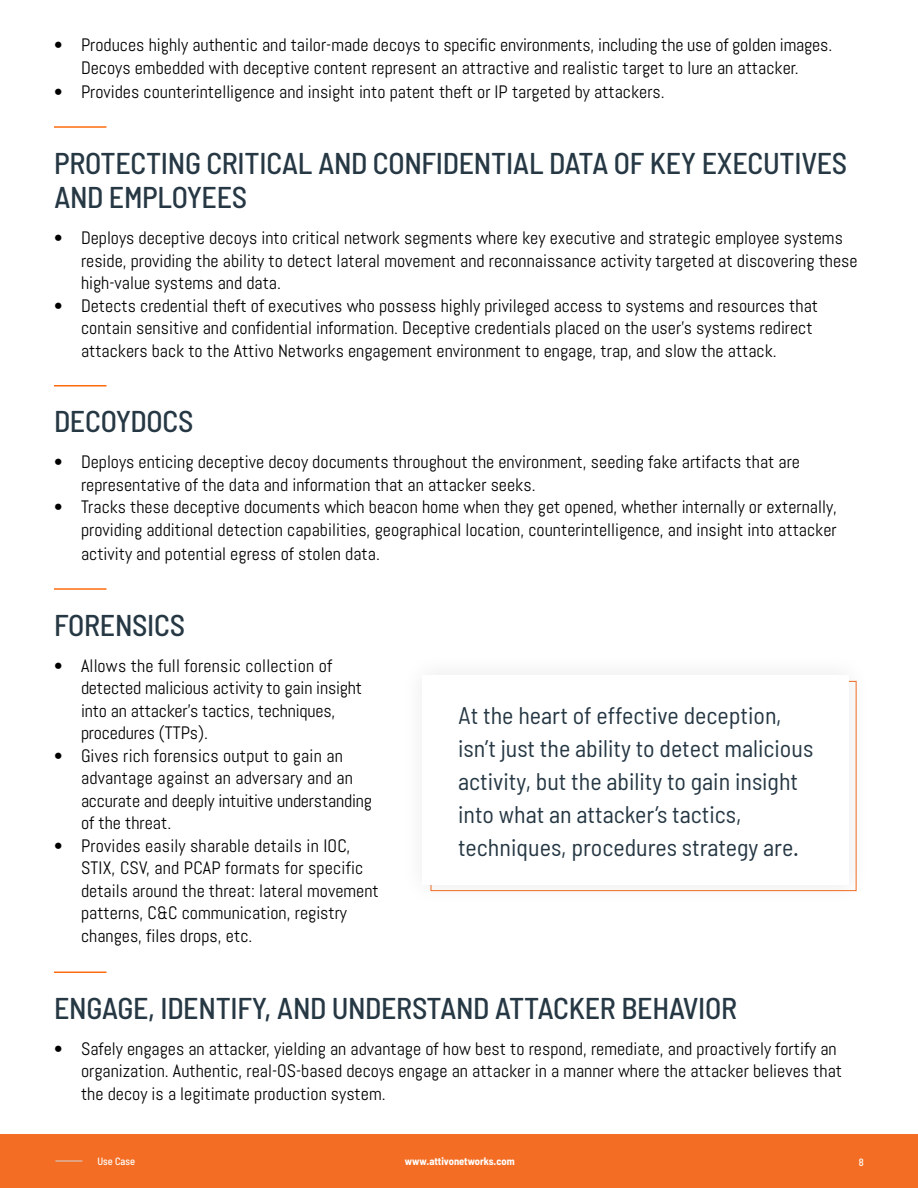
<style>
.page{position:relative;width:918px;height:1188px;background:#fff}
.page>*{position:absolute;margin:0;border:0;box-sizing:border-box;transform-origin:0 0}
.Section_Title_Width{font:500 semi-condensed 30px/34.5px "Barlow";letter-spacing:-.01em;color:#263844}
.Section_Title{font:semi-condensed 24px/33px "Barlow";color:#263844}
.t1{font:18px/22.5px "Abel";color:#000}
.t2{font:700 semi-condensed 10.5px "Barlow";color:#fff}
.Body_Content{font:500 semi-condensed 10.5px "Barlow";color:#fff}
</style>
<div class="page">
<div style="left:0;top:1134px;width:918px;height:54px;background:#f36e24"></div>
<svg style="left:55px;top:1161px;width:27px;height:1px"></svg>
<hr style="left:54px;top:126px;width:52px;height:2px;background:#fd6b0d">
<hr style="left:54px;top:385px;width:52px;height:2px;background:#fd6b0d">
<hr style="left:54px;top:588px;width:52px;height:2px;background:#fd6b0d">
<hr style="left:54px;top:972px;width:52px;height:1px;background:#fd6b0d">
<p class="t1" style="left:54px;top:34px;width:780px;text-align:center">• Produces highly authentic and tailor-made decoys to specific environments, including the use of golden images.<br>Decoys embedded with deceptive content represent an attractive and realistic target to lure an attacker.</p>
<p class="t1" style="left:54px;top:81px;width:612px">• Provides counterintelligence and insight into patent theft or IP targeted by attackers.</p>
<p class="Section_Title_Width" style="left:54px;top:145px;width:795px">PROTECTING CRITICAL AND CONFIDENTIAL DATA OF KEY EXECUTIVES<br>AND EMPLOYEES</p>
<p class="t1" style="left:81px;top:227px;width:778px;text-indent:-27px">• Deploys deceptive decoys into critical network segments where key executive and strategic employee systems reside, providing the ability to detect lateral movement and reconnaissance activity targeted at discovering these high-value systems and data.</p>
<p class="t1" style="left:81px;top:294px;width:739px;text-indent:-27px">• Detects credential theft of executives who possess highly privileged access to systems and resources that contain sensitive and confidential information. Deceptive credentials placed on the user’s systems redirect attackers back to the Attivo Networks engagement environment to engage, trap, and slow the attack.</p>
<p class="Section_Title_Width" style="left:54px;top:404px;width:141px">DECOYDOCS</p>
<p class="t1" style="left:81px;top:451px;width:721px;text-indent:-27px">• Deploys enticing deceptive decoy documents throughout the environment, seeding fake artifacts that are representative of the data and information that an attacker seeks.</p>
<p class="t1" style="left:81px;top:496px;width:757px;line-height:23.2px;text-align:justify;text-indent:-27px">• Tracks these deceptive documents which beacon home when they get opened, whether internally or externally, providing additional detection capabilities, geographical location, counterintelligence, and insight into attacker activity and potential egress of stolen data.</p>
<p class="Section_Title_Width" style="left:54px;top:607px;width:133px">FORENSICS</p>
<p class="t1" style="left:81px;top:654px;width:283px;text-indent:-27px">• Allows the full forensic collection of detected malicious activity to gain insight into an attacker’s tactics, techniques, procedures (TTPs).</p>
<p class="t1" style="left:81px;top:744px;width:293px;text-indent:-27px">• Gives rich forensics output to gain an advantage against an adversary and an accurate and deeply intuitive understanding of the threat.</p>
<p class="t1" style="left:81px;top:834px;width:299px;text-indent:-27px">• Provides easily sharable details in IOC, STIX, CSV, and PCAP formats for specific details around the threat: lateral movement patterns, C&amp;C communication, registry changes, files drops, etc.</p>
<p class="Section_Title" style="left:458px;top:699px;width:357px">At the heart of effective deception, isn’t just the ability to detect malicious activity, but the ability to gain insight into what an attacker’s tactics, techniques, procedures strategy are.</p>
<p class="Section_Title_Width" style="left:54px;top:990px;width:685px">ENGAGE, IDENTIFY, AND UNDERSTAND ATTACKER BEHAVIOR</p>
<p class="t1" style="left:81px;top:1038px;width:763px;text-indent:-27px">• Safely engages an attacker, yielding an advantage of how best to respond, remediate, and proactively fortify an organization. Authentic, real-OS-based decoys engage an attacker in a manner where the attacker believes that the decoy is a legitimate production system.</p>
<p class="Body_Content" style="left:97px;top:1155px;width:39px">Use Case</p>
<p class="t2" style="left:405px;top:1155px;width:111px">www.attivonetworks.com</p>
<p class="Body_Content" style="left:859px;top:1155px;width:7px">8</p>
</div>
